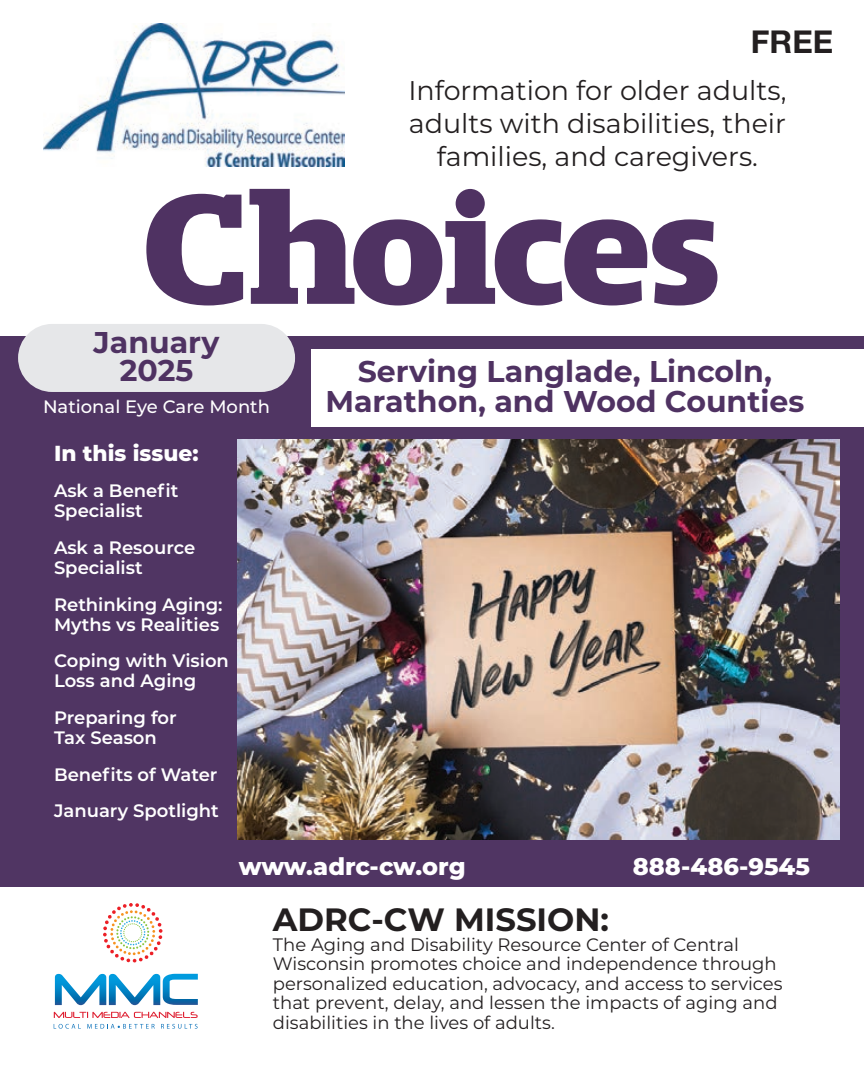
<style>
.page{position:relative;width:864px;height:1080px;background:#fff}
.page>*{position:absolute;margin:0;border:0;box-sizing:border-box;transform-origin:0 0}
.t1{font:700 32.25px "Montserrat";color:#231f20}
.t2{font:700 31.5px "Helvetica Neue LT Std";color:#231f20}
.t3{font:700 30px/30.8px "Montserrat";color:#4f3262;text-align:center}
.t4{font:27px/33px "Montserrat";color:#231f20;text-align:center}
.t5{font:800 24px "Montserrat";color:#fff}
.t6{font:800 21.75px "Montserrat";color:#fff}
.t7{font:18px/19.5px "Montserrat";color:#231f20}
.t8{font:600 18px/20.2px "Montserrat";color:#fff}
.t9{font:500 18px "Montserrat";color:#fff}
</style>
<div class="page">
<div style="left:0;top:336px;width:864px;height:551px;background:#503563"></div>
<img style="left:238px;top:440px;width:602px;height:399px">
<svg style="left:54px;top:1012px;width:144px;height:6px"></svg>
<svg style="left:54px;top:1024px;width:27px;height:5px"></svg>
<svg style="left:87px;top:1024px;width:68px;height:5px"></svg>
<svg style="left:161px;top:1024px;width:37px;height:5px"></svg>
<svg style="left:55px;top:974px;width:143px;height:31px"></svg>
<svg style="left:103px;top:903px;width:60px;height:60px"></svg>
<img style="left:44px;top:24px;width:301px;height:142px">
<div style="left:312px;top:349px;width:552px;height:78px;background:#fff"></div>
<div style="left:18px;top:324px;width:277px;height:68px;background:#e6e7e9;border-radius:34px"></div>
<svg style="left:146px;top:189px;width:571px;height:116px"></svg>
<div style="left:456px;top:189px;width:29px;height:29px;background:#4f3262;border-radius:50%"></div>
<h2 class="t2" style="left:751px;top:23px;width:84px">FREE</h2>
<h3 class="t4" style="left:408px;top:73px;width:380px">Information for older adults, adults with disabilities, their families, and caregivers.</h3>
<h3 class="t3" style="left:94px;top:327px;width:128px;line-height:28.5px">January<br>2025</h3>
<p class="t9" style="left:43px;top:394px;width:228px">National Eye Care Month</p>
<p class="t6" style="left:54px;top:437px;width:146px">In this issue:</p>
<p class="t8" style="left:54px;top:480px;width:126px">Ask a Benefit<br>Specialist</p>
<p class="t8" style="left:54px;top:537px;width:143px">Ask a Resource<br>Specialist</p>
<p class="t8" style="left:54px;top:593px;width:170px">Rethinking Aging:<br>Myths vs Realities</p>
<p class="t8" style="left:54px;top:650px;width:176px">Coping with Vision<br>Loss and Aging</p>
<p class="t8" style="left:54px;top:707px;width:124px">Preparing for<br>Tax Season</p>
<p class="t8" style="left:54px;top:755px;width:166px;line-height:36.5px">Benefits of Water<br>January Spotlight</p>
<h3 class="t3" style="left:325px;top:354px;width:480px">Serving Langlade, Lincoln,<br>Marathon, and Wood Counties</h3>
<h3 class="t5" style="left:239px;top:849px;width:228px">www.adrc-cw.org</h3>
<h3 class="t5" style="left:633px;top:849px;width:179px">888-486-9545</h3>
<h1 class="t1" style="left:273px;top:897px;width:338px">ADRC-CW MISSION:</h1>
<p class="t7" style="left:273px;top:934px;width:511px">The Aging and Disability Resource Center of Central Wisconsin promotes choice and independence through personalized education, advocacy, and access to services that prevent, delay, and lessen the impacts of aging and disabilities in the lives of adults.</p>
</div>
